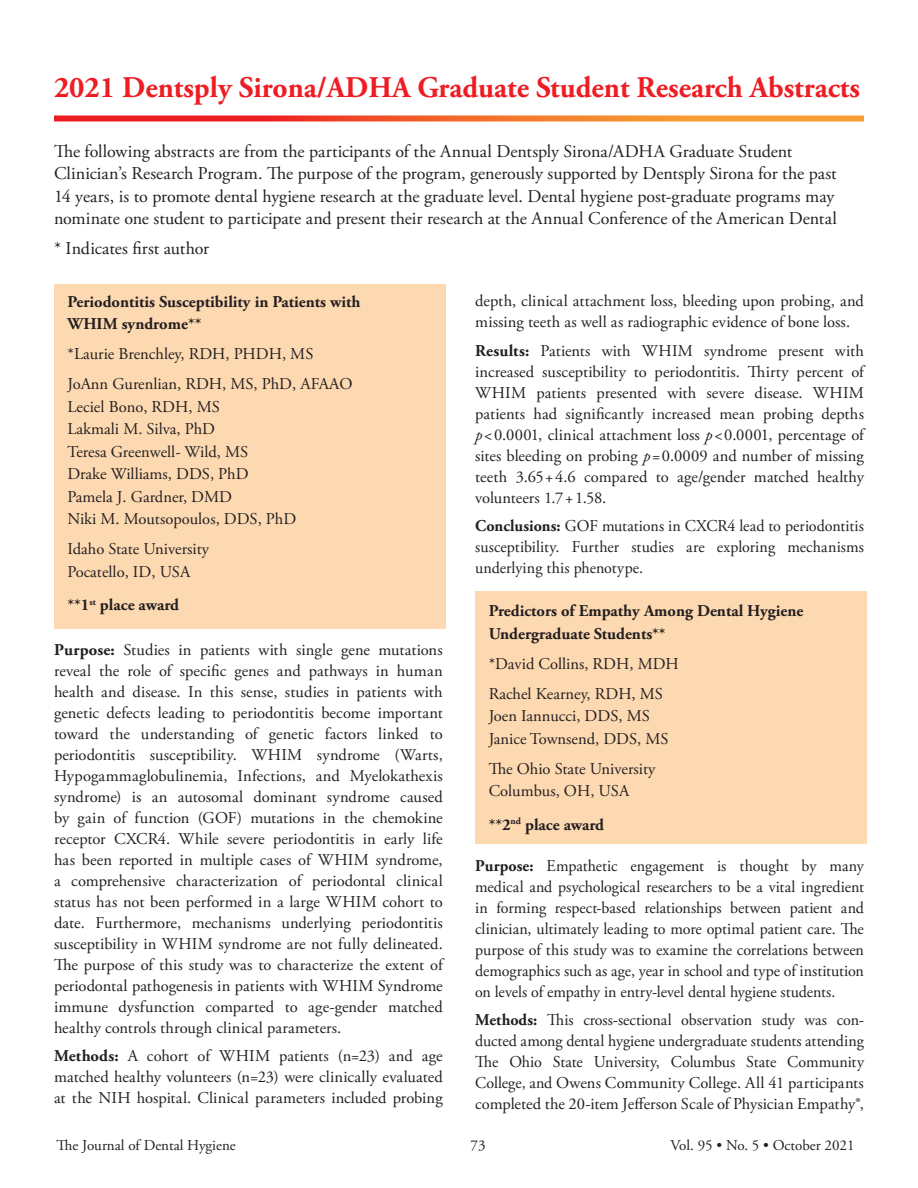
<style>
.page{position:relative;width:918px;height:1188px;background:#fff}
.page>*{position:absolute;margin:0;border:0;box-sizing:border-box;transform-origin:0 0}
.t1{font:700 30px "Adobe Garamond Pro";color:#ee1d23}
.body_copy_dd{font:18px/22.5px "Adobe Garamond Pro";letter-spacing:-.005em;color:#231f20}
.body_copy_dd-2{font:16.5px/21px "Adobe Garamond Pro";letter-spacing:.005em;color:#231f20;text-align:justify}
.Abstract_authors{font:16.5px/22.5px "Adobe Garamond Pro";color:#231f20}
.Abstract_title{font:700 16.5px/22.5px "Adobe Garamond Pro";color:#231f20}
.ADHA_Subhead{font:700 16.5px "Adobe Garamond Pro";color:#231f20}
.t2{font:15px "Adobe Garamond Pro";color:#231f20}
.s1{font-weight:700}
.s2{font-style:italic}
</style>
<div class="page">
<div style="left:54px;top:284px;width:392px;height:345px;background:#fdd9b1"></div>
<div style="left:475px;top:591px;width:392px;height:253px;background:#fdd9b1"></div>
<svg style="left:54px;top:116px;width:810px;height:6px;background:#f36d3b"></svg>
<p class="t1" style="left:54px;top:70px;width:807px">2021 Dentsply Sirona/ADHA Graduate Student Research Abstracts</p>
<p class="body_copy_dd" style="left:54px;top:140px;width:784px">The following abstracts are from the participants of the Annual Dentsply Sirona/ADHA Graduate Student Clinician’s Research Program. The purpose of the program, generously supported by Dentsply Sirona for the past 14 years, is to promote dental hygiene research at the graduate level. Dental hygiene post-graduate programs may nominate one student to participate and present their research at the Annual Conference of the American Dental</p>
<p class="body_copy_dd" style="left:54px;top:238px;width:157px">* Indicates first author</p>
<p class="body_copy_dd-2" style="left:475px;top:291px;width:390px">depth, clinical attachment loss, bleeding upon probing, and missing teeth as well as radiographic evidence of bone loss.</p>
<p class="body_copy_dd-2" style="left:475px;top:341px;width:390px"><span class="s1">Results:</span> Patients with WHIM syndrome present with increased susceptibility to periodontitis. Thirty percent of WHIM patients presented with severe disease. WHIM patients had significantly increased mean probing depths <span class="s2">p</span>&lt;0.0001, clinical attachment loss <span class="s2">p</span>&lt;0.0001, percentage of sites bleeding on probing <span class="s2">p</span>=0.0009 and number of missing teeth 3.65+4.6 compared to age/gender matched healthy volunteers 1.7+1.58.</p>
<p class="body_copy_dd-2" style="left:475px;top:516px;width:390px"><span class="s1">Conclusions:</span> GOF mutations in CXCR4 lead to periodontitis susceptibility. Further studies are exploring mechanisms underlying this phenotype.</p>
<p class="Abstract_title" style="left:489px;top:600px;width:316px">Predictors of Empathy Among Dental Hygiene<br>Undergraduate Students**</p>
<p class="Abstract_authors" style="left:489px;top:653px;width:192px">*David Collins, RDH, MDH</p>
<p class="Abstract_authors" style="left:489px;top:683px;width:181px">Rachel Kearney, RDH, MS<br>Joen Iannucci, DDS, MS<br>Janice Townsend, DDS, MS</p>
<p class="Abstract_authors" style="left:489px;top:758px;width:168px">The Ohio State University<br>Columbus, OH, USA</p>
<p class="ADHA_Subhead" style="left:489px;top:815px;width:117px">**2<sup>nd</sup> place award</p>
<p class="body_copy_dd-2" style="left:475px;top:856px;width:390px"><span class="s1">Purpose:</span> Empathetic engagement is thought by many medical and psychological researchers to be a vital ingredient in forming respect-based relationships between patient and clinician, ultimately leading to more optimal patient care. The purpose of this study was to examine the correlations between demographics such as age, year in school and type of institution on levels of empathy in entry-level dental hygiene students.</p>
<p class="body_copy_dd-2" style="left:475px;top:1010px;width:390px"><span class="s1">Methods:</span> This cross-sectional observation study was con&shy;ducted among dental hygiene undergraduate students attending The Ohio State University, Columbus State Community College, and Owens Community College. All 41 participants completed the 20-item Jefferson Scale of Physician Empathy®,</p>
<p class="Abstract_title" style="left:68px;top:290px;width:294px">Periodontitis Susceptibility in Patients with<br>WHIM syndrome**</p>
<p class="Abstract_authors" style="left:68px;top:343px;width:247px">*Laurie Brenchley, RDH, PHDH, MS</p>
<p class="Abstract_authors" style="left:68px;top:373px;width:286px">JoAnn Gurenlian, RDH, MS, PhD, AFAAO<br>Leciel Bono, RDH, MS<br>Lakmali M. Silva, PhD<br>Teresa Greenwell- Wild, MS<br>Drake Williams, DDS, PhD<br>Pamela J. Gardner, DMD<br>Niki M. Moutsopoulos, DDS, PhD</p>
<p class="Abstract_authors" style="left:68px;top:538px;width:143px">Idaho State University<br>Pocatello, ID, USA</p>
<p class="ADHA_Subhead" style="left:68px;top:595px;width:113px">**1<sup>st</sup> place award</p>
<p class="body_copy_dd-2" style="left:54px;top:640px;width:390px"><span class="s1">Purpose:</span> Studies in patients with single gene mutations reveal the role of specific genes and pathways in human health and disease. In this sense, studies in patients with genetic defects leading to periodontitis become important toward the understanding of genetic factors linked to periodontitis susceptibility. WHIM syndrome (Warts, Hypogammaglobulinemia, Infections, and Myelokathexis syndrome) is an autosomal dominant syndrome caused by gain of function (GOF) mutations in the chemokine receptor CXCR4. While severe periodontitis in early life has been reported in multiple cases of WHIM syndrome, a comprehensive characterization of periodontal clinical status has not been performed in a large WHIM cohort to date. Furthermore, mechanisms underlying periodontitis susceptibility in WHIM syndrome are not fully delineated.<br>The purpose of this study was to characterize the extent of periodontal pathogenesis in patients with WHIM Syndrome immune dysfunction comparted to age-gender matched healthy controls through clinical parameters.</p>
<p class="body_copy_dd-2" style="left:54px;top:1046px;width:390px"><span class="s1">Methods:</span> A cohort of WHIM patients (n=23) and age matched healthy volunteers (n=23) were clinically evaluated at the NIH hospital. Clinical parameters included probing</p>
<p class="t2" style="left:57px;top:1137px;width:181px">The Journal of Dental Hygiene</p>
<p class="t2" style="left:471px;top:1137px;width:16px">73</p>
<p class="t2" style="left:671px;top:1137px;width:186px">Vol. 95 • No. 5 • October 2021</p>
</div>
